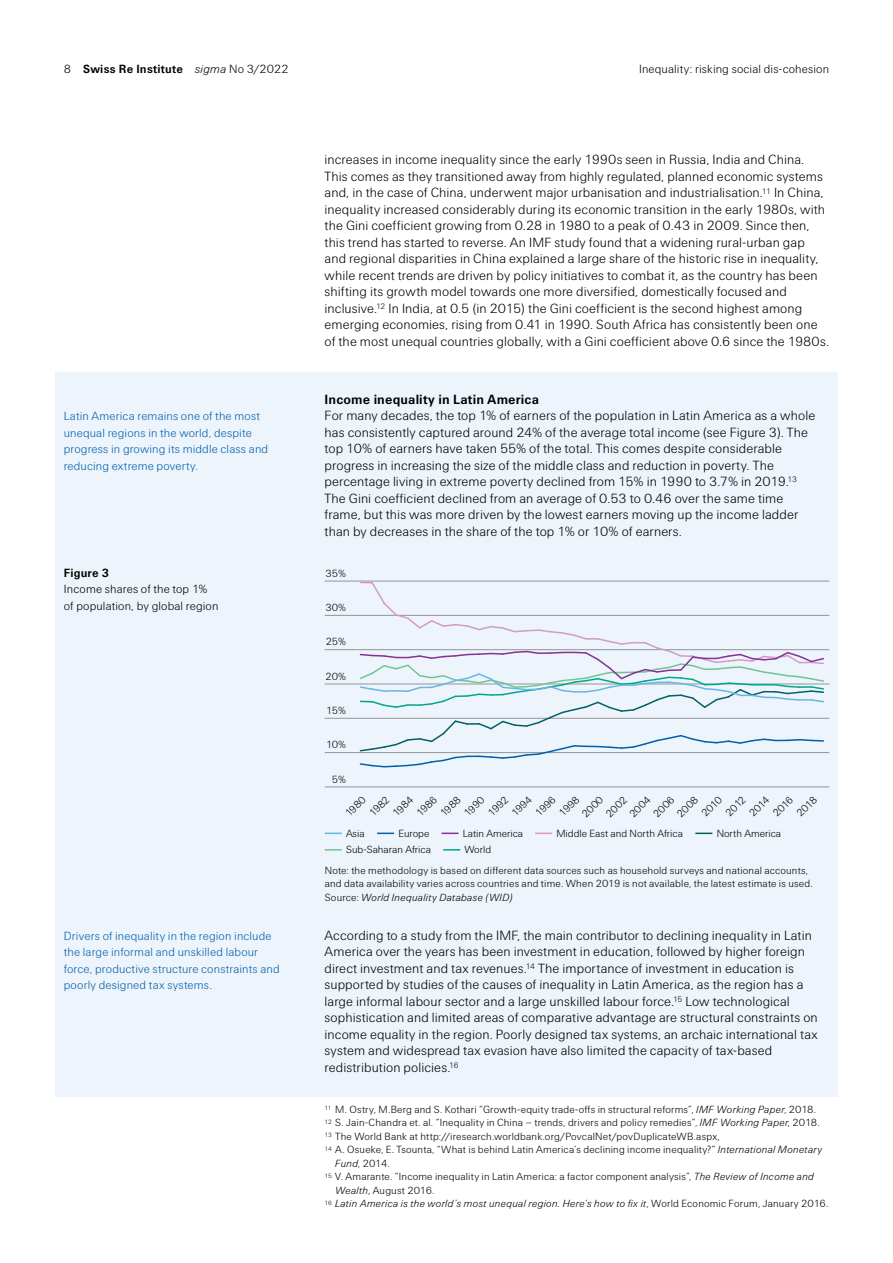
<style>
.page{position:relative;width:893px;height:1263px;background:#fff}
.page>*{position:absolute;margin:0;border:0;box-sizing:border-box;transform-origin:0 0}
.t1{font:300 13.5px/16.5px "Swiss Re Sans OT";letter-spacing:.005em;color:#000}
.t2{font:700 13.5px "Swiss Re Sans OT";letter-spacing:.01em;color:#000}
.t3{font:300 12px/16.5px "Swiss Re Sans OT";letter-spacing:.01em;color:#005fae}
.t4{font:300 12px/16.5px "Swiss Re Sans OT";letter-spacing:.01em;color:#000}
.t5{font:700 12px "Swiss Re Sans OT";letter-spacing:.02em;color:#000}
.t6{font:300 10.5px/13.5px "Swiss Re Sans OT";letter-spacing:.015em;color:#000}
.t7{font:italic 300 10.5px "Swiss Re Sans OT";letter-spacing:.015em;color:#000}
.s1{font-weight:300}
.s2{font-weight:300;font-style:italic}
.s3{font-style:italic}
.s4{font-style:normal}
</style>
<div class="page">
<div style="left:55px;top:372px;width:783px;height:46px;background:#edf4fb"></div>
<div style="left:55px;top:389px;width:783px;height:171px;background:#edf4fb"></div>
<div style="left:55px;top:908px;width:783px;height:188px;background:#edf4fb"></div>
<div style="left:55px;top:552px;width:783px;height:366px;background:#edf4fb"></div>
<hr style="left:325px;top:787px;width:504px;height:1px;background:#939598">
<hr style="left:325px;top:752px;width:504px;height:1px;background:#939598">
<hr style="left:325px;top:718px;width:504px;height:1px;background:#939598">
<hr style="left:325px;top:684px;width:504px;height:1px;background:#939598">
<hr style="left:325px;top:649px;width:504px;height:1px;background:#939598">
<hr style="left:325px;top:615px;width:504px;height:1px;background:#939598">
<hr style="left:325px;top:581px;width:504px;height:1px;background:#939598">
<svg style="left:358px;top:581px;width:467px;height:187px"></svg>
<svg style="left:325px;top:832px;width:17px;height:2px"></svg>
<svg style="left:377px;top:832px;width:17px;height:2px"></svg>
<svg style="left:442px;top:832px;width:17px;height:2px"></svg>
<svg style="left:535px;top:832px;width:17px;height:2px"></svg>
<svg style="left:695px;top:832px;width:17px;height:2px"></svg>
<svg style="left:443px;top:849px;width:17px;height:1px"></svg>
<svg style="left:325px;top:849px;width:17px;height:1px"></svg>
<p class="t5" style="left:64px;top:62px;width:226px"><span class="s1">8</span> Swiss Re Institute <span class="s2">sigma</span> <span class="s1">No 3/2022</span></p>
<p class="t4" style="left:639px;top:60px;width:192px">Inequality: risking social dis-cohesion</p>
<p class="t3" style="left:64px;top:408px;width:206px">Latin America remains one of the most unequal regions in the world, despite progress in growing its middle class and reducing extreme poverty.</p>
<p class="t5" style="left:64px;top:566px;width:47px">Figure 3</p>
<p class="t4" style="left:64px;top:581px;width:156px">Income shares of the top 1% of population, by global region</p>
<p class="t3" style="left:64px;top:928px;width:218px">Drivers of inequality in the region include the large informal and unskilled labour force, productive structure constraints and poorly designed tax systems.</p>
<p class="t1" style="left:325px;top:152px;width:506px">increases in income inequality since the early 1990s seen in Russia, India and China.<br>This comes as they transitioned away from highly regulated, planned economic systems and, in the case of China, underwent major urbanisation and industrialisation.<sup>11</sup> In China, inequality increased considerably during its economic transition in the early 1980s, with the Gini coefficient growing from 0.28 in 1980 to a peak of 0.43 in 2009. Since then, this trend has started to reverse. An IMF study found that a widening rural-urban gap and regional disparities in China explained a large share of the historic rise in inequality, while recent trends are driven by policy initiatives to combat it, as the country has been shifting its growth model towards one more diversified, domestically focused and inclusive.<sup>12</sup> In India, at 0.5 (in 2015) the Gini coefficient is the second highest among emerging economies, rising from 0.41 in 1990. South Africa has consistently been one of the most unequal countries globally, with a Gini coefficient above 0.6 since the 1980s.</p>
<p class="t2" style="left:325px;top:391px;width:216px">Income inequality in Latin America</p>
<p class="t1" style="left:325px;top:407px;width:492px">For many decades, the top 1% of earners of the population in Latin America as a whole has consistently captured around 24% of the average total income (see Figure 3). The top 10% of earners have taken 55% of the total. This comes despite considerable progress in increasing the size of the middle class and reduction in poverty. The percentage living in extreme poverty declined from 15% in 1990 to 3.7% in 2019.<sup>13<br></sup>The Gini coefficient declined from an average of 0.53 to 0.46 over the same time frame, but this was more driven by the lowest earners moving up the income ladder than by decreases in the share of the top 1% or 10% of earners.</p>
<p class="t6" style="left:325px;top:567px;width:22px">35%</p>
<p class="t6" style="left:325px;top:601px;width:22px">30%</p>
<p class="t6" style="left:326px;top:635px;width:22px">25%</p>
<p class="t6" style="left:326px;top:669px;width:22px">20%</p>
<p class="t6" style="left:326px;top:704px;width:21px">15%</p>
<p class="t6" style="left:326px;top:738px;width:21px">10%</p>
<p class="t6" style="left:332px;top:772px;width:16px">5%</p>
<p class="t6" style="left:342px;top:810px;width:26px;rotate:-45deg">1980</p>
<p class="t6" style="left:366px;top:810px;width:26px;rotate:-45deg">1982</p>
<p class="t6" style="left:390px;top:810px;width:26px;rotate:-45deg">1984</p>
<p class="t6" style="left:413px;top:810px;width:26px;rotate:-45deg">1986</p>
<p class="t6" style="left:437px;top:810px;width:26px;rotate:-45deg">1988</p>
<p class="t6" style="left:461px;top:810px;width:26px;rotate:-45deg">1990</p>
<p class="t6" style="left:485px;top:810px;width:26px;rotate:-45deg">1992</p>
<p class="t6" style="left:508px;top:810px;width:26px;rotate:-45deg">1994</p>
<p class="t6" style="left:532px;top:810px;width:26px;rotate:-45deg">1996</p>
<p class="t6" style="left:556px;top:810px;width:26px;rotate:-45deg">1998</p>
<p class="t6" style="left:579px;top:811px;width:27px;rotate:-45deg">2000</p>
<p class="t6" style="left:603px;top:811px;width:27px;rotate:-45deg">2002</p>
<p class="t6" style="left:626px;top:811px;width:27px;rotate:-45deg">2004</p>
<p class="t6" style="left:650px;top:811px;width:27px;rotate:-45deg">2006</p>
<p class="t6" style="left:674px;top:811px;width:27px;rotate:-45deg">2008</p>
<p class="t6" style="left:699px;top:810px;width:26px;rotate:-45deg">2010</p>
<p class="t6" style="left:723px;top:810px;width:25px;rotate:-45deg">2012</p>
<p class="t6" style="left:746px;top:810px;width:25px;rotate:-45deg">2014</p>
<p class="t6" style="left:770px;top:810px;width:25px;rotate:-45deg">2016</p>
<p class="t6" style="left:794px;top:810px;width:25px;rotate:-45deg">2018</p>
<p class="t6" style="left:346px;top:827px;width:20px">Asia</p>
<p class="t6" style="left:398px;top:827px;width:33px">Europe</p>
<p class="t6" style="left:463px;top:827px;width:62px">Latin America</p>
<p class="t6" style="left:556px;top:827px;width:128px">Middle East and North Africa</p>
<p class="t6" style="left:717px;top:827px;width:66px">North America</p>
<p class="t6" style="left:346px;top:843px;width:86px">Sub-Saharan Africa</p>
<p class="t6" style="left:464px;top:843px;width:28px">World</p>
<p class="t6" style="left:325px;top:864px;width:490px">Note: the methodology is based on different data sources such as household surveys and national accounts, and data availability varies across countries and time. When 2019 is not available, the latest estimate is used.<br>Source: <span class="s3">World Inequality Database (WID)</span></p>
<p class="t1" style="left:325px;top:927px;width:495px">According to a study from the IMF, the main contributor to declining inequality in Latin America over the years has been investment in education, followed by higher foreign direct investment and tax revenues.<sup>14</sup> The importance of investment in education is supported by studies of the causes of inequality in Latin America, as the region has a large informal labour sector and a large unskilled labour force.<sup>15</sup> Low technological sophistication and limited areas of comparative advantage are structural constraints on income equality in the region. Poorly designed tax systems, an archaic international tax system and widespread tax evasion have also limited the capacity of tax-based redistribution policies.<sup>16</sup></p>
<p class="t6" style="left:325px;top:1103px;width:493px"><sup>11</sup> M. Ostry, M.Berg and S. Kothari “Growth-equity trade-offs in structural reforms”, <span class="s3">IMF Working Paper</span>, 2018.</p>
<p class="t6" style="left:325px;top:1116px;width:497px"><sup>12</sup> S. Jain-Chandra et. al. “Inequality in China – trends, drivers and policy remedies”, <span class="s3">IMF Working Paper</span>, 2018.</p>
<p class="t6" style="left:325px;top:1130px;width:397px"><sup>13</sup> The World Bank at http://iresearch.worldbank.org/PovcalNet/povDuplicateWB.aspx,</p>
<p class="t6" style="left:325px;top:1143px;width:499px"><sup>14</sup> A. Osueke, E. Tsounta, “What is behind Latin America’s declining income inequality?” <span class="s3">International Monetary</span></p>
<p class="t6" style="left:335px;top:1157px;width:56px"><span class="s3">Fund</span>, 2014.</p>
<p class="t6" style="left:325px;top:1170px;width:491px"><sup>15</sup> V. Amarante. “Income inequality in Latin America: a factor component analysis”, <span class="s3">The Review of Income and</span></p>
<p class="t6" style="left:335px;top:1184px;width:101px"><span class="s3">Wealth</span>, August 2016.</p>
<p class="t7" style="left:325px;top:1198px;width:505px"><sup>16</sup> Latin America is the world’s most unequal region. Here’s how to fix it<span class="s4">, World Economic Forum, January 2016.</span></p>
<p class="t6" style="left:794px;top:935px;width:34px">Mexico</p>
<p class="t6" style="left:421px;top:1000px;width:142px">Middle East and Northern Africa</p>
<p class="t6" style="left:421px;top:1031px;width:62px">Latin America</p>
<p class="t6" style="left:421px;top:1062px;width:33px">Europe</p>
<p class="t6" style="left:794px;top:1105px;width:29px">Turkey</p>
</div>
